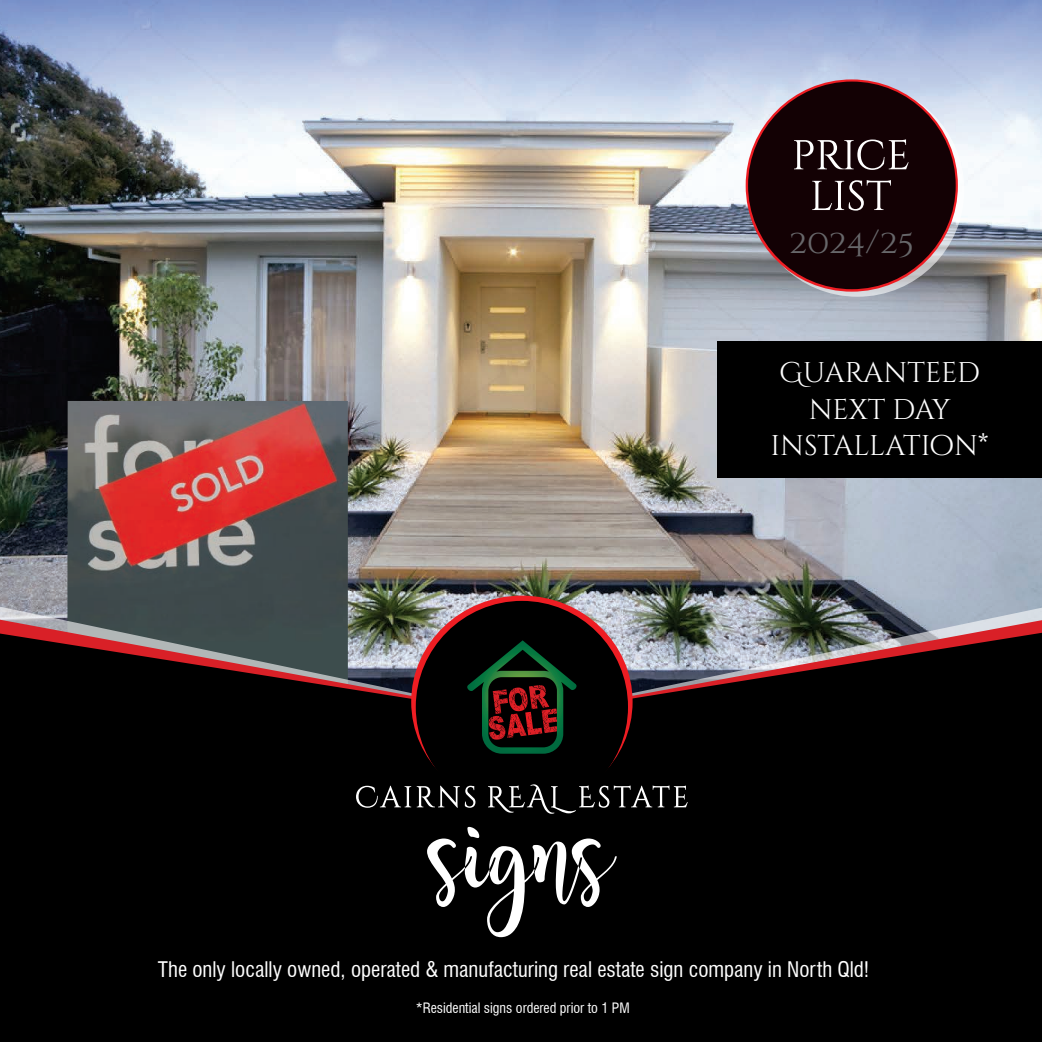
<style>
.page{position:relative;width:1042px;height:1042px;background:#fff}
.page>*{position:absolute;margin:0;border:0;box-sizing:border-box;transform-origin:0 0}
.t1{font:33.25px "Cinzel Decorative";letter-spacing:-.01em;color:#67676a}
.t2{font:28.35px/36.1px "Cinzel Decorative";color:#fff;text-align:center}
.t3{font:condensed 21px "Swiss 721 BT";color:#fff}
.t4{font:condensed 14px "Swiss 721 BT";color:#fff}
</style>
<div class="page">
<img style="left:0;top:0;width:1042px;height:602px">
<img style="left:67px;top:401px;width:281px;height:201px">
<svg style="left:0;top:602px;width:1042px;height:18px;background:#727b7c"></svg>
<img style="left:0;top:620px;width:1042px;height:13px">
<svg style="left:0;top:633px;width:1042px;height:409px;background:#0a0809"></svg>
<svg style="left:411px;top:595px;width:221px;height:213px;background:#e12429"></svg>
<div style="left:416px;top:601px;width:212px;height:212px;background:#000;border-radius:50%"></div>
<svg style="left:356px;top:784px;width:332px;height:30px"></svg>
<svg style="left:467px;top:640px;width:110px;height:114px"></svg>
<svg style="left:427px;top:827px;width:190px;height:110px"></svg>
<svg style="left:748px;top:82px;width:207px;height:207px;background:#3d2b2f"></svg>
<div style="left:717px;top:341px;width:325px;height:137px;background:#000"></div>
<h1 class="t1" style="left:789px;top:221px;width:127px">2024/25</h1>
<h2 class="t2" style="left:770px;top:355px;width:220px">GUARANTEED<br>NEXT DAY<br>INSTALLATION*</h2>
<p class="t3" style="left:158px;top:956px;width:713px">The only locally owned, operated &amp; manufacturing real estate sign company in North Qld!</p>
<p class="t4" style="left:416px;top:999px;width:215px">*Residential signs ordered prior to 1 PM</p>
</div>
